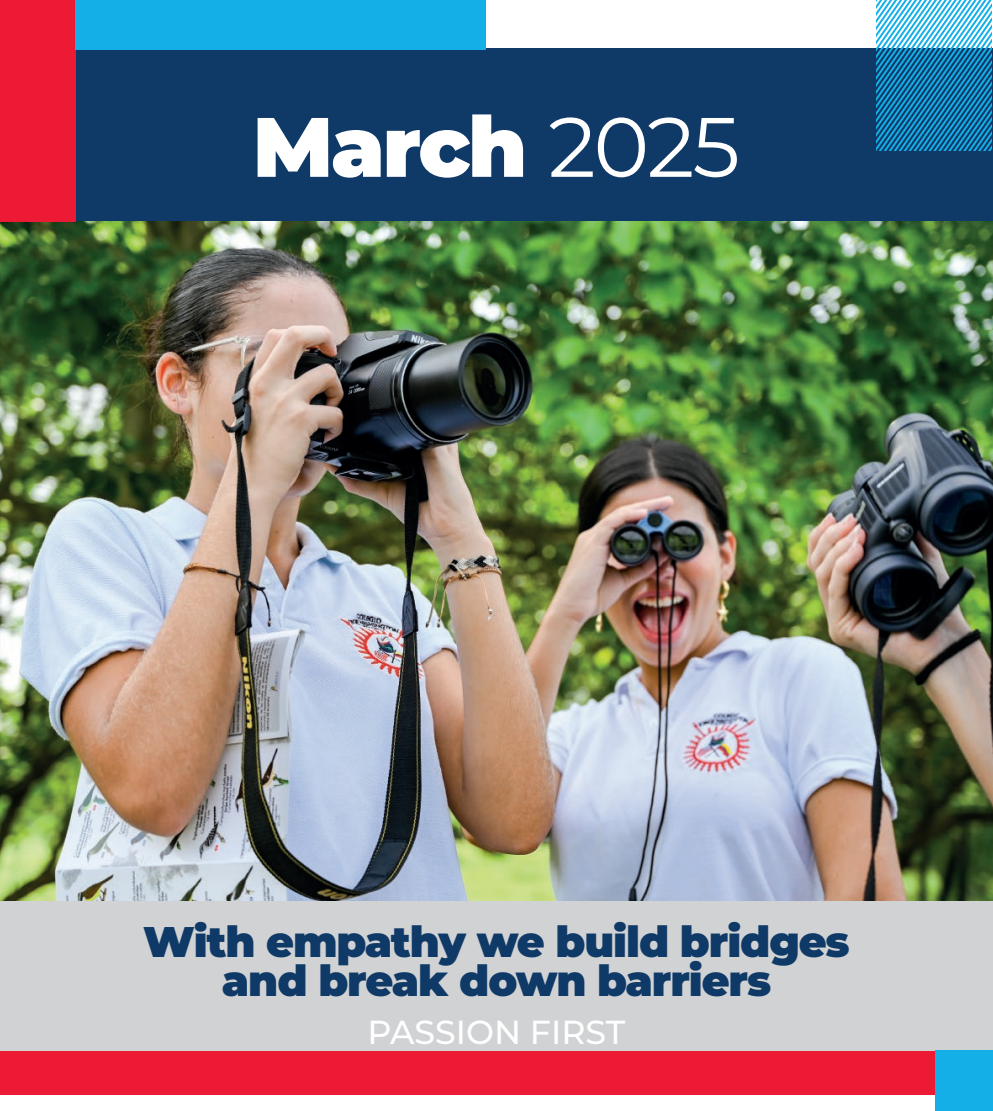
<style>
.page{position:relative;width:993px;height:1111px;background:#fff}
.page>*{position:absolute;margin:0;border:0;box-sizing:border-box;transform-origin:0 0}
.t1{font:900 84px "Montserrat";letter-spacing:-.025em;color:#fff}
.t2{font:900 42.88px/38.3px "Montserrat";letter-spacing:-.025em;color:#0f3966;text-align:center}
.t3{font:500 33.25px "Montserrat";color:#fff}
.s1{font-weight:400}
</style>
<div class="page">
<img style="left:0;top:221px;width:992px;height:679px">
<div style="left:55px;top:49px;width:937px;height:172px;background:#0f3966"></div>
<div style="left:0;top:0;width:75px;height:221px;background:#ed1a36"></div>
<div style="left:0;top:1051px;width:992px;height:43px;background:#ed1a36"></div>
<div style="left:0;top:900px;width:992px;height:150px;background:#d1d2d4"></div>
<div style="left:935px;top:1050px;width:57px;height:60px;background:#13afe6"></div>
<div style="left:75px;top:0;width:411px;height:49px;background:#13afe6"></div>
<svg style="left:876px;top:0;width:115px;height:151px"></svg>
<h1 class="t1" style="left:253px;top:84px;width:488px">March <span class="s1">2025</span></h1>
<p class="t2" style="left:143px;top:920px;width:708px">With empathy we build bridges and break down barriers</p>
<p class="t3" style="left:367px;top:1008px;width:259px">PASSION FIRST</p>
</div>
